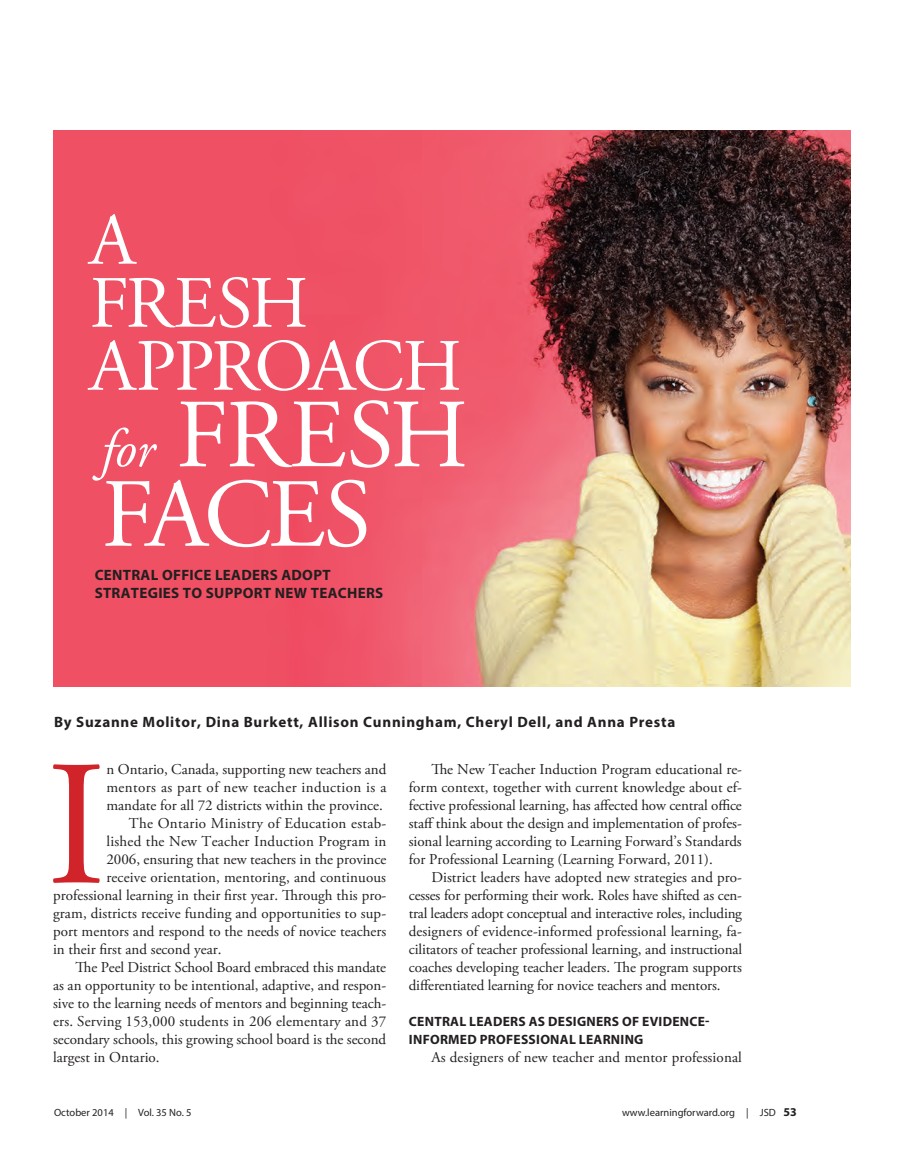
<style>
.page{position:relative;width:905px;height:1175px;background:#fff}
.page>*{position:absolute;margin:0;border:0;box-sizing:border-box;transform-origin:0 0}
.body{font:177.9px "Adobe Garamond Pro";color:#d1232a}
.body-2{font:97.5px/79.5px "Adobe Garamond Pro";letter-spacing:-.03em;color:#fff}
.body-3{font:73.5px/63px "Adobe Garamond Pro";letter-spacing:-.035em;color:#fff}
.body-4{font:15px/18px "Adobe Garamond Pro";color:#231f20;text-align:justify}
.byline{font:700 15px "Myriad Pro";letter-spacing:.05em;color:#231f20}
.box{font:700 15px/18px "Myriad Pro";letter-spacing:.02em;color:#231f20}
.body-5{font:15px "Adobe Garamond Pro";letter-spacing:.02em;color:#231f20}
.subhead{font:700 13.5px/18px "Myriad Pro";letter-spacing:.02em;color:#231f20}
.t1{font:10.5px "Myriad Pro";color:#231f20}
.s1{font-style:italic;font-size:54px}
.s2{font-weight:700;font-size:12px}
</style>
<div class="page">
<img style="left:53px;top:130px;width:797px;height:556px">
<p class="body-3" style="left:89px;top:211px;width:374px">A<br>FRESH<br>APPROACH</p>
<p class="body-2" style="left:101px;top:399px;width:369px"><span class="s1">for</span> FRESH<br>FACES</p>
<p class="box" style="left:95px;top:566px;width:290px">CENTRAL OFFICE LEADERS ADOPT<br>STRATEGIES TO SUPPORT NEW TEACHERS</p>
<p class="byline" style="left:54px;top:712px;width:623px">By Suzanne Molitor, Dina Burkett, Allison Cunningham, Cheryl Dell, and Anna Presta</p>
<p class="body" style="left:46px;top:719px;width:62px">I</p>
<p class="body-4" style="left:106px;top:761px;width:281px">n Ontario, Canada, supporting new teachers and mentors as part of new teacher induction is a mandate for all 72 districts within the province.</p>
<p class="body-5" style="left:129px;top:814px;width:259px">The Ontario Ministry of Education estab-</p>
<p class="body-4" style="left:106px;top:833px;width:281px">lished the New Teacher Induction Program in</p>
<p class="body-4" style="left:106px;top:851px;width:281px">2006, ensuring that new teachers in the province</p>
<p class="body-4" style="left:106px;top:869px;width:281px">receive orientation, mentoring, and continuous</p>
<p class="body-4" style="left:53px;top:887px;width:334px">professional learning in their first year. Through this pro-</p>
<p class="body-4" style="left:53px;top:905px;width:334px">gram, districts receive funding and opportunities to sup-</p>
<p class="body-4" style="left:53px;top:923px;width:335px">port mentors and respond to the needs of novice teachers</p>
<p class="body-4" style="left:53px;top:941px;width:170px">in their first and second year.</p>
<p class="body-4" style="left:53px;top:959px;width:335px;text-indent:22px">The Peel District School Board embraced this mandate as an opportunity to be intentional, adaptive, and respon&shy;sive to the learning needs of mentors and beginning teach&shy;ers. Serving 153,000 students in 206 elementary and 37 secondary schools, this growing school board is the second largest in Ontario.</p>
<p class="body-4" style="left:409px;top:761px;width:334px;text-indent:22px">The New Teacher Induction Program educational re&shy;form context, together with current knowledge about ef&shy;fective professional learning, has affected how central office staff think about the design and implementation of profes&shy;sional learning according to Learning Forward’s Standards for Professional Learning (Learning Forward, 2011).</p>
<p class="body-4" style="left:409px;top:869px;width:335px;text-indent:22px">District leaders have adopted new strategies and pro&shy;cesses for performing their work. Roles have shifted as cen&shy;tral leaders adopt conceptual and interactive roles, including designers of evidence-informed professional learning, fa&shy;cilitators of teacher professional learning, and instructional coaches developing teacher leaders. The program supports differentiated learning for novice teachers and mentors.</p>
<p class="subhead" style="left:409px;top:1012px;width:302px">CENTRAL LEADERS AS DESIGNERS OF EVIDENCE-<br>INFORMED PROFESSIONAL LEARNING</p>
<p class="body-4" style="left:431px;top:1049px;width:312px">As designers of new teacher and mentor professional</p>
<p class="t1" style="left:54px;top:1106px;width:139px">October 2014 | Vol. 35 No. 5</p>
<p class="t1" style="left:622px;top:1106px;width:176px">www.learningforward.org | JSD <span class="s2">53</span></p>
</div>
